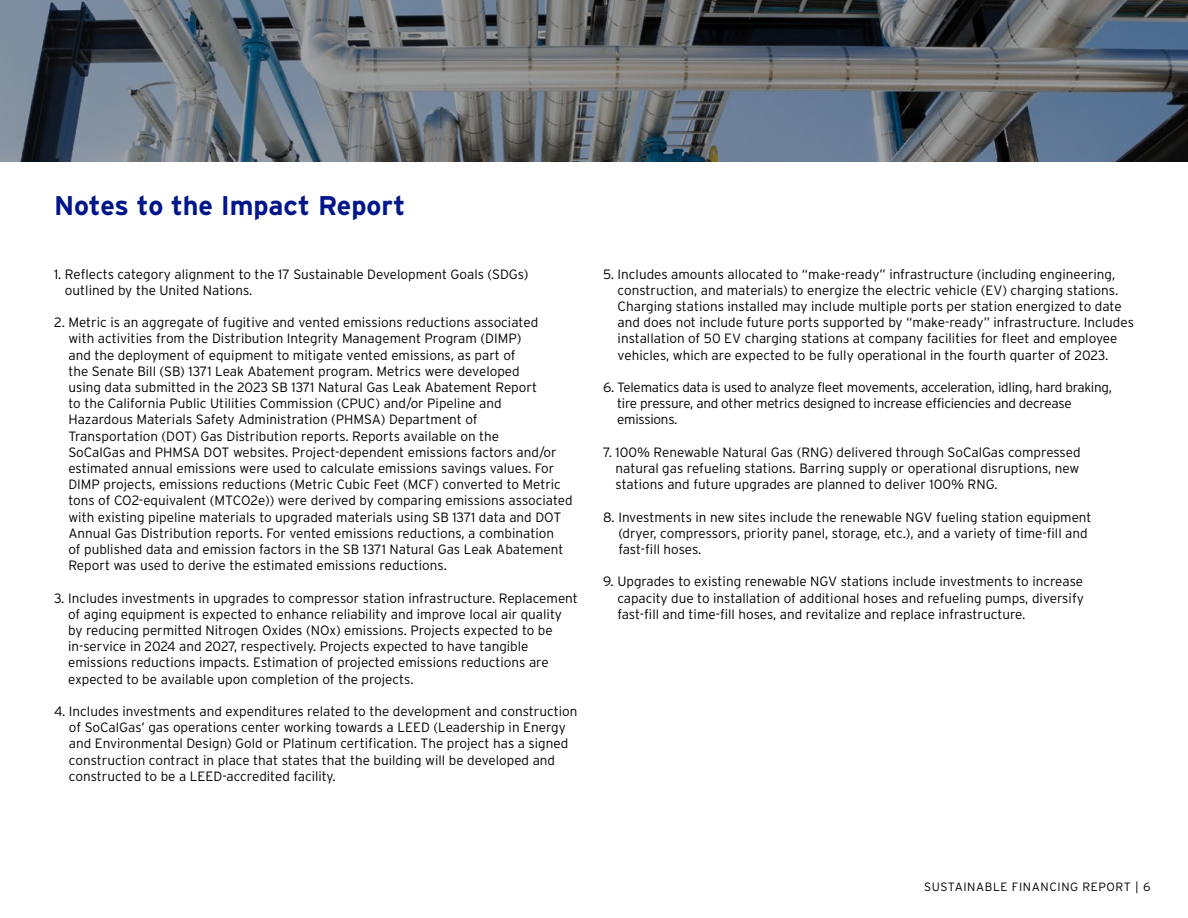
<style>
.page{position:relative;width:1188px;height:918px;background:#fff}
.page>*{position:absolute;margin:0;border:0;box-sizing:border-box;transform-origin:0 0}
.t1{font:700 27px "Interstate";letter-spacing:-.005em;color:#001689}
.t2{font:300 13.5px/16.2px "Interstate";color:#000}
.t3{font:300 13.5px/16.2px "Interstate";letter-spacing:-.02em;color:#000}
.t4{font:300 12px "Interstate";letter-spacing:.05em;color:#000}
</style>
<div class="page">
<svg style="left:0;top:0;width:1188px;height:162px;background:#60676f"></svg>
<h1 class="t1" style="left:54px;top:190px;width:353px">Notes to the Impact Report</h1>
<p class="t2" style="left:65px;top:266px;width:465px;text-indent:-11px">1. Reflects category alignment to the 17 Sustainable Development Goals (SDGs) outlined by the United Nations.</p>
<p class="t2" style="left:68px;top:314px;width:506px;text-indent:-14px">2. Metric is an aggregate of fugitive and vented emissions reductions associated<br>with activities from the Distribution Integrity Management Program (DIMP)<br>and the deployment of equipment to mitigate vented emissions, as part of<br>the Senate Bill (SB) 1371 Leak Abatement program. Metrics were developed<br>using data submitted in the 2023 SB 1371 Natural Gas Leak Abatement Report<br>to the California Public Utilities Commission (CPUC) and/or Pipeline and<br>Hazardous Materials Safety Administration (PHMSA) Department of<br>Transportation (DOT) Gas Distribution reports. Reports available on the<br>SoCalGas and PHMSA DOT websites. Project-dependent emissions factors and/or estimated annual emissions were used to calculate emissions savings values. For DIMP projects, emissions reductions (Metric Cubic Feet (MCF) converted to Metric tons of CO2-equivalent (MTCO2e)) were derived by comparing emissions associated with existing pipeline materials to upgraded materials using SB 1371 data and DOT Annual Gas Distribution reports. For vented emissions reductions, a combination<br>of published data and emission factors in the SB 1371 Natural Gas Leak Abatement Report was used to derive the estimated emissions reductions.</p>
<p class="t2" style="left:68px;top:590px;width:511px;text-indent:-14px">3. Includes investments in upgrades to compressor station infrastructure. Replacement of aging equipment is expected to enhance reliability and improve local air quality by reducing permitted Nitrogen Oxides (NOx) emissions. Projects expected to be in-service in 2024 and 2027, respectively. Projects expected to have tangible emissions reductions impacts. Estimation of projected emissions reductions are expected to be available upon completion of the projects.</p>
<p class="t2" style="left:69px;top:703px;width:510px;text-indent:-15px">4. Includes investments and expenditures related to the development and construction of SoCalGas’ gas operations center working towards a LEED (Leadership in Energy and Environmental Design) Gold or Platinum certification. The project has a signed construction contract in place that states that the building will be developed and constructed to be a LEED-accredited facility.</p>
<p class="t2" style="left:618px;top:266px;width:518px;text-indent:-15px">5. Includes amounts allocated to “make-ready” infrastructure (including engineering, construction, and materials) to energize the electric vehicle (EV) charging stations.<br>Charging stations installed may include multiple ports per station energized to date and does not include future ports supported by “make-ready” infrastructure. Includes installation of 50 EV charging stations at company facilities for fleet and employee vehicles, which are expected to be fully operational in the fourth quarter of 2023.</p>
<p class="t3" style="left:617px;top:379px;width:496px;text-indent:-14px">6. Telematics data is used to analyze fleet movements, acceleration, idling, hard braking, tire pressure, and other metrics designed to increase efficiencies and decrease emissions.</p>
<p class="t2" style="left:616px;top:444px;width:467px;text-align:justify;text-indent:-13px">7. 100% Renewable Natural Gas (RNG) delivered through SoCalGas compressed natural gas refueling stations. Barring supply or operational disruptions, new stations and future upgrades are planned to deliver 100% RNG.</p>
<p class="t2" style="left:618px;top:509px;width:475px;text-indent:-15px">8. Investments in new sites include the renewable NGV fueling station equipment (dryer, compressors, priority panel, storage, etc.), and a variety of time-fill and fast-fill hoses.</p>
<p class="t2" style="left:617px;top:574px;width:468px;text-align:justify;text-indent:-14px">9. Upgrades to existing renewable NGV stations include investments to increase capacity due to installation of additional hoses and refueling pumps, diversify fast-fill and time-fill hoses, and revitalize and replace infrastructure.</p>
<p class="t4" style="left:924px;top:880px;width:228px">SUSTAINABLE FINANCING REPORT | 6</p>
</div>
